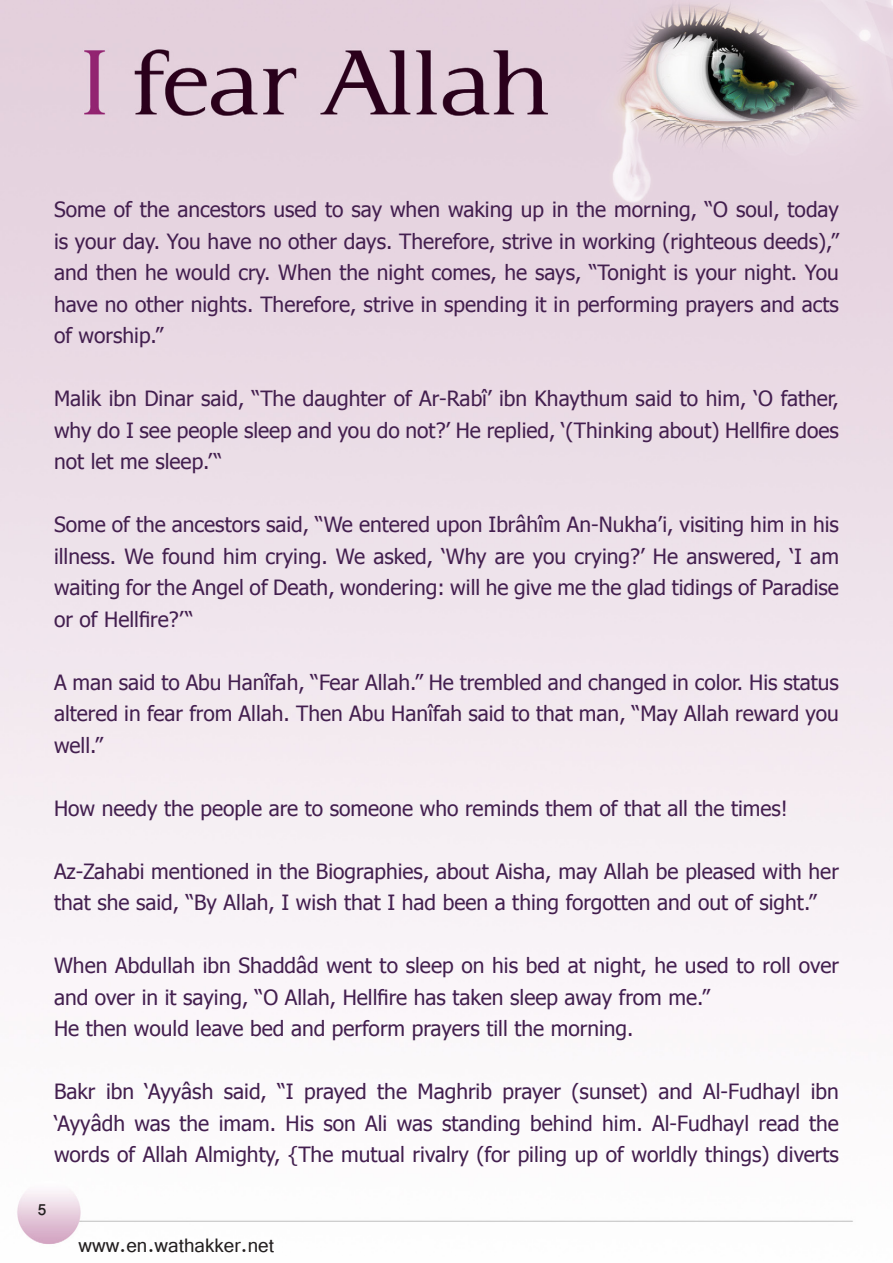
<style>
.page{position:relative;width:893px;height:1263px;background:#fff}
.page>*{position:absolute;margin:0;border:0;box-sizing:border-box;transform-origin:0 0}
.t1{font:21px/31.5px "Tahoma";color:#431f4f;text-align:justify}
.t2{font:21px "Vrinda";color:#231f20}
.t3{font:500 21px "Win Soft Pro";color:#231f20}
</style>
<div class="page">
<img style="left:0;top:0;width:893px;height:1244px">
<p class="t1" style="left:54px;top:193px;width:786px">Some of the ancestors used to say when waking up in the morning, “O soul, today is your day. You have no other days. Therefore, strive in working (righteous deeds),” and then he would cry. When the night comes, he says, “Tonight is your night. You have no other nights. Therefore, strive in spending it in performing prayers and acts of worship.”</p>
<p class="t1" style="left:54px;top:382px;width:786px">Malik ibn Dinar said, “The daughter of Ar-Rabî’ ibn Khaythum said to him, ‘O father, why do I see people sleep and you do not?’ He replied, ‘(Thinking about) Hellfire does not let me sleep.’“</p>
<p class="t1" style="left:54px;top:508px;width:786px">Some of the ancestors said, “We entered upon Ibrâhîm An-Nukha’i, visiting him in his illness. We found him crying. We asked, ‘Why are you crying?’ He answered, ‘I am waiting for the Angel of Death, wondering: will he give me the glad tidings of Paradise or of Hellfire?’“</p>
<p class="t1" style="left:54px;top:665px;width:786px">A man said to Abu Hanîfah, “Fear Allah.” He trembled and changed in color. His status altered in fear from Allah. Then Abu Hanîfah said to that man, “May Allah reward you well.”</p>
<p class="t1" style="left:54px;top:791px;width:735px">How needy the people are to someone who reminds them of that all the times!</p>
<p class="t1" style="left:54px;top:854px;width:786px">Az-Zahabi mentioned in the Biographies, about Aisha, may Allah be pleased with her that she said, “By Allah, I wish that I had been a thing forgotten and out of sight.”</p>
<p class="t1" style="left:54px;top:949px;width:786px">When Abdullah ibn Shaddâd went to sleep on his bed at night, he used to roll over and over in it saying, “O Allah, Hellfire has taken sleep away from me.”</p>
<p class="t1" style="left:54px;top:1012px;width:581px">He then would leave bed and perform prayers till the morning.</p>
<p class="t1" style="left:54px;top:1075px;width:786px">Bakr ibn ‘Ayyâsh said, “I prayed the Maghrib prayer (sunset) and Al-Fudhayl ibn ‘Ayyâdh was the imam. His son Ali was standing behind him. Al-Fudhayl read the words of Allah Almighty, {The mutual rivalry (for piling up of worldly things) diverts</p>
<p class="t3" style="left:38px;top:1194px;width:10px">5</p>
<p class="t2" style="left:78px;top:1231px;width:197px">www.en.wathakker.net</p>
</div>
